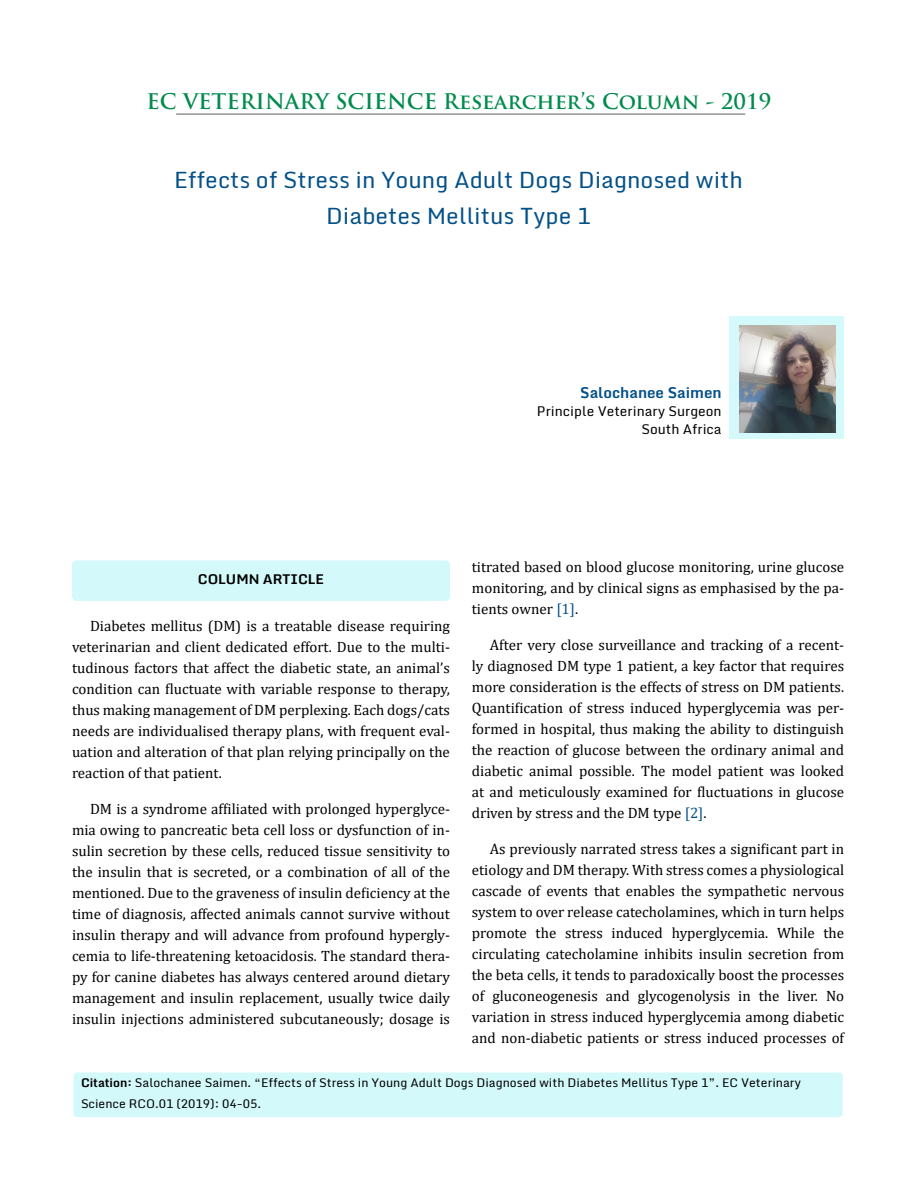
<style>
.page{position:relative;width:918px;height:1188px;background:#fff}
.page>*{position:absolute;margin:0;border:0;box-sizing:border-box;transform-origin:0 0}
.t1{font:22.5px/36px "Monda";color:#035089;text-align:center}
.t2{font:700 21px "Trajan Pro";color:#008b4d}
.t3{font:15px/21px "Cambria";color:#000;text-align:justify}
.t4{font:700 15px "Monda";color:#035089}
.t5{font:13.5px/18px "Monda";color:#000;text-align:right}
.t6{font:700 13.5px "Monda";color:#000}
.t7{font:12px/21px "Monda";color:#000}
.s1{color:#035089}
.s2{font-weight:700}
</style>
<div class="page">
<div style="left:73px;top:1072px;width:770px;height:46px;background:#d3f9fa;border-radius:4px"></div>
<div style="left:72px;top:1071px;width:772px;height:48px;border:2px solid #fff;border-radius:4px"></div>
<hr style="left:176px;top:114px;width:569px;height:1px;background:#625d5b">
<div style="left:72px;top:560px;width:378px;height:41px;background:#d3f9fa;border-radius:4px"></div>
<div style="left:729px;top:317px;width:115px;height:122px;background:#d3f9fa"></div>
<img style="left:740px;top:325px;width:95px;height:107px">
<h2 class="t2" style="left:147px;top:88px;width:626px">EC VETERINARY SCIENCE Researcher’s Column - 2019</h2>
<h1 class="t1" style="left:174px;top:163px;width:570px">Effects of Stress in Young Adult Dogs Diagnosed with<br>Diabetes Mellitus Type 1</h1>
<p class="t4" style="left:580px;top:379px;width:143px">Salochanee Saimen</p>
<p class="t5" style="left:537px;top:402px;width:186px">Principle Veterinary Surgeon<br>South Africa</p>
<p class="t6" style="left:198px;top:568px;width:128px">COLUMN ARTICLE</p>
<p class="t3" style="left:72px;top:615px;width:380px;text-indent:18px">Diabetes mellitus (DM) is a treatable disease requiring veterinarian and client dedicated effort. Due to the multi&shy;tudinous factors that affect the diabetic state, an animal’s condition can fluctuate with variable response to therapy, thus making management of DM perplexing. Each dogs/cats needs are individualised therapy plans, with frequent eval&shy;uation and alteration of that plan relying principally on the reaction of that patient.</p>
<p class="t3" style="left:72px;top:798px;width:380px;text-indent:18px">DM is a syndrome affiliated with prolonged hyperglyce&shy;mia owing to pancreatic beta cell loss or dysfunction of in&shy;sulin secretion by these cells, reduced tissue sensitivity to the insulin that is secreted, or a combination of all of the mentioned. Due to the graveness of insulin deficiency at the time of diagnosis, affected animals cannot survive without insulin therapy and will advance from profound hypergly&shy;cemia to life-threatening ketoacidosis. The standard thera&shy;py for canine diabetes has always centered around dietary management and insulin replacement, usually twice daily insulin injections administered subcutaneously; dosage is</p>
<p class="t3" style="left:472px;top:556px;width:374px">titrated based on blood glucose monitoring, urine glucose monitoring, and by clinical signs as emphasised by the pa&shy;tients owner <span class="s1">[1]</span>.</p>
<p class="t3" style="left:472px;top:634px;width:374px;text-indent:18px">After very close surveillance and tracking of a recent&shy;ly diagnosed DM type 1 patient, a key factor that requires more consideration is the effects of stress on DM patients.<br>Quantification of stress induced hyperglycemia was per&shy;formed in hospital, thus making the ability to distinguish the reaction of glucose between the ordinary animal and diabetic animal possible. The model patient was looked at and meticulously examined for fluctuations in glucose driven by stress and the DM type <span class="s1">[2]</span>.</p>
<p class="t3" style="left:472px;top:838px;width:374px;text-indent:18px">As previously narrated stress takes a significant part in etiology and DM therapy. With stress comes a physiological cascade of events that enables the sympathetic nervous system to over release catecholamines, which in turn helps promote the stress induced hyperglycemia. While the circulating catecholamine inhibits insulin secretion from the beta cells, it tends to paradoxically boost the processes of gluconeogenesis and glycogenolysis in the liver. No variation in stress induced hyperglycemia among diabetic and non-diabetic patients or stress induced processes of</p>
<p class="t7" style="left:81px;top:1073px;width:722px"><span class="s2">Citation:</span> Salochanee Saimen. “Effects of Stress in Young Adult Dogs Diagnosed with Diabetes Mellitus Type 1”. EC Veterinary<br>Science RCO.01 (2019): 04-05.</p>
</div>
